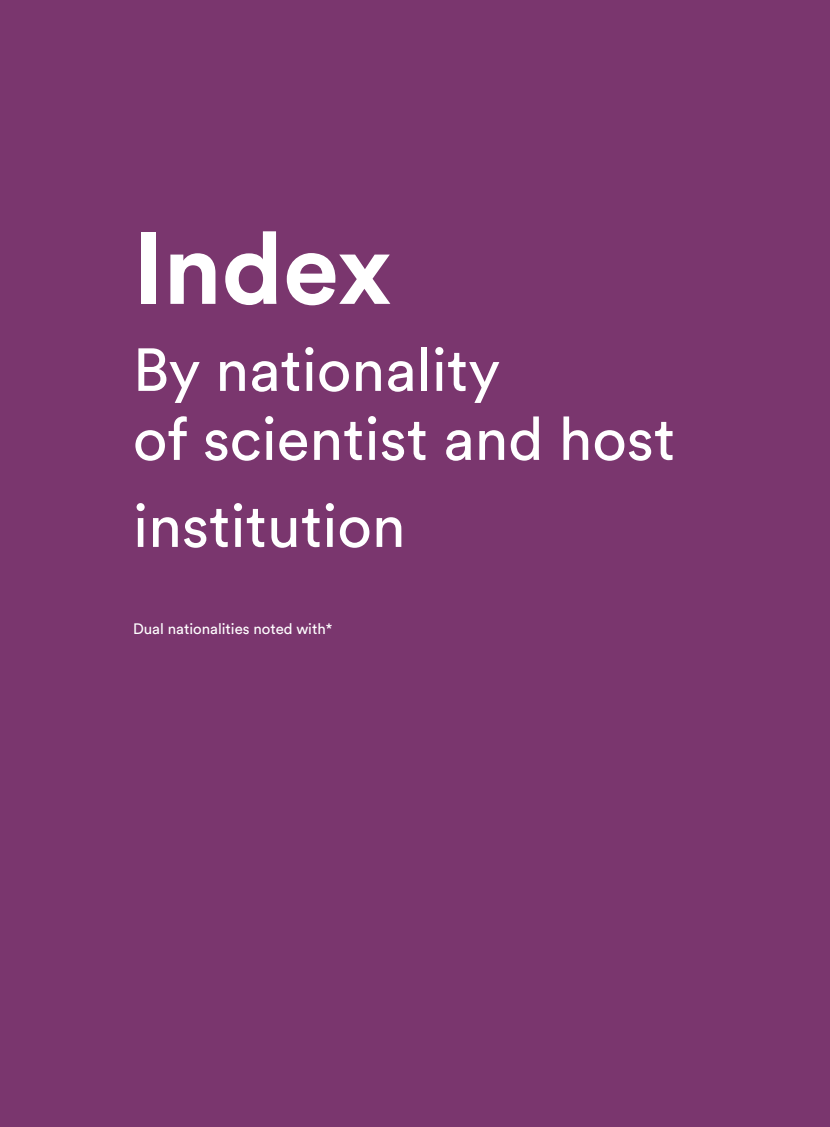
<style>
.page{position:relative;width:830px;height:1127px;background:#fff}
.page>*{position:absolute;margin:0;border:0;box-sizing:border-box;transform-origin:0 0}
.t1{font:700 100.2px "Circular Std";color:#fff}
.t2{font:60px/69px "Circular Std";color:#fff}
.t3{font:15px "Circular Std";color:#fff}
</style>
<div class="page">
<div style="left:0;top:0;width:829px;height:1127px;background:#7a366e"></div>
<h1 class="t1" style="left:133px;top:204px;width:260px">Index</h1>
<p class="t2" style="left:133px;top:335px;width:543px">By nationality<br>of scientist and host</p>
<p class="t2" style="left:133px;top:491px;width:274px">institution</p>
<p class="t3" style="left:133px;top:619px;width:201px">Dual nationalities noted with*</p>
</div>
